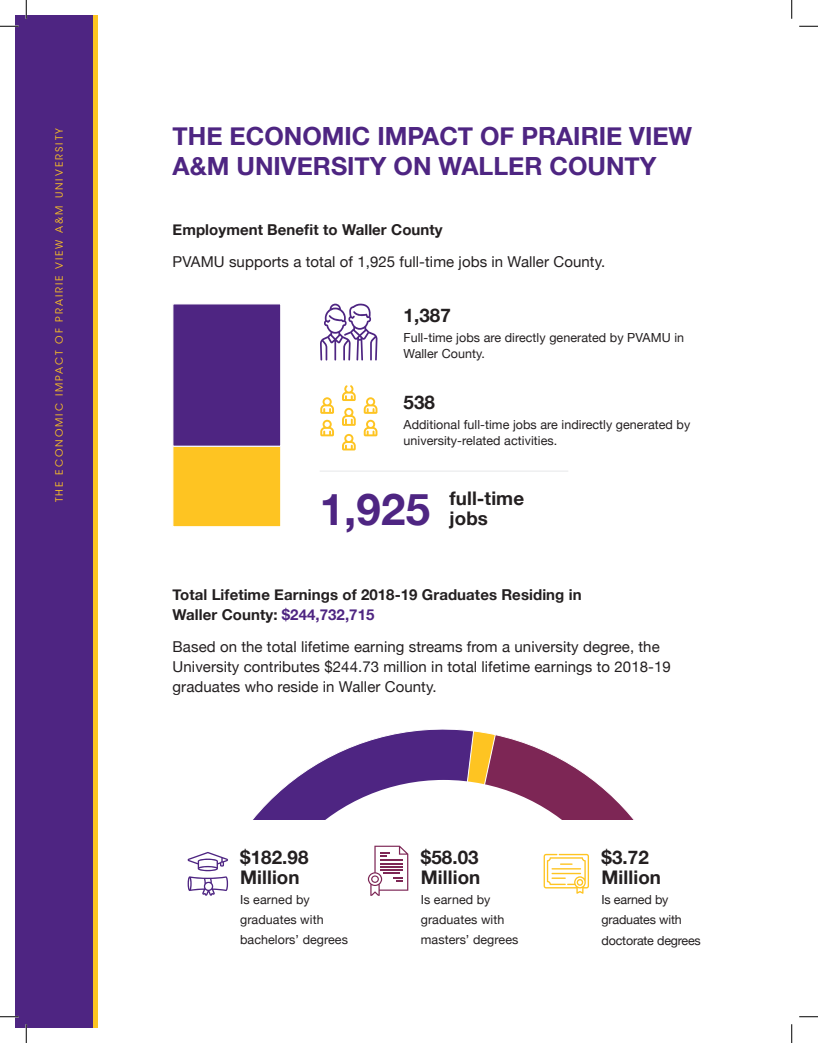
<style>
.page{position:relative;width:818px;height:1043px;background:#fff}
.page>*{position:absolute;margin:0;border:0;box-sizing:border-box;transform-origin:0 0}
.t1{font:700 43.75px "Helvetica Neue";color:#4e2582}
.t2{font:700 25px/30px "Helvetica Neue";color:#4e2582}
.t3{font:700 18.75px/20px "Helvetica Neue";letter-spacing:.005em;color:#231f20}
.t4{font:15px/20px "Helvetica Neue";letter-spacing:.005em;color:#231f20}
.t5{font:700 15px/20px "Helvetica Neue";letter-spacing:.005em;color:#231f20}
.t6{font:12.5px/20px "Helvetica Neue";letter-spacing:.005em;color:#231f20}
.t7{font:12.5px/20px "Helvetica Neue";letter-spacing:-.015em;color:#231f20}
.t8{font:10px "ITC Avant Garde Std";letter-spacing:.2em;color:#fec422}
.s1{color:#4e2582}
</style>
<div class="page">
<svg style="left:294px;top:729px;width:298px;height:51px"></svg>
<svg style="left:253px;top:780px;width:381px;height:40px"></svg>
<div style="left:172px;top:446px;width:109px;height:81px;background:#fec422;border:1px solid #fff"></div>
<div style="left:172px;top:304px;width:109px;height:142px;background:#4e2582;border:1px solid #fff"></div>
<hr style="left:320px;top:470px;width:248px;height:1px;background:#e6e7e9">
<div style="left:29px;top:15px;width:69px;height:1013px;background:linear-gradient(to bottom,#fec422,#fec422)"></div>
<div style="left:15px;top:15px;width:77px;height:1013px;background:#4e2582"></div>
<svg style="left:342px;top:408px;width:14px;height:18px"></svg>
<svg style="left:342px;top:385px;width:14px;height:16px"></svg>
<svg style="left:364px;top:397px;width:13px;height:17px"></svg>
<svg style="left:320px;top:397px;width:14px;height:17px"></svg>
<svg style="left:364px;top:420px;width:13px;height:16px"></svg>
<svg style="left:320px;top:420px;width:14px;height:16px"></svg>
<svg style="left:342px;top:434px;width:14px;height:16px"></svg>
<svg style="left:320px;top:303px;width:57px;height:57px"></svg>
<svg style="left:368px;top:845px;width:40px;height:50px"></svg>
<svg style="left:187px;top:852px;width:41px;height:43px"></svg>
<svg style="left:543px;top:853px;width:46px;height:41px"></svg>
<svg style="left:0;top:25px;width:19px;height:2px"></svg>
<svg style="left:799px;top:25px;width:19px;height:2px"></svg>
<svg style="left:0;top:1016px;width:19px;height:1px"></svg>
<svg style="left:799px;top:1016px;width:19px;height:1px"></svg>
<svg style="left:25px;top:0;width:2px;height:19px"></svg>
<svg style="left:25px;top:1024px;width:2px;height:18px"></svg>
<svg style="left:791px;top:0;width:1px;height:19px"></svg>
<svg style="left:791px;top:1024px;width:1px;height:18px"></svg>
<p class="t8" style="left:53px;top:502px;width:376px;rotate:-90deg">THE ECONOMIC IMPACT OF PRAIRIE VIEW A&amp;M UNIVERSITY</p>
<h2 class="t2" style="left:172px;top:122px;width:521px">THE ECONOMIC IMPACT OF PRAIRIE VIEW<br>A&amp;M UNIVERSITY ON WALLER COUNTY</h2>
<p class="t5" style="left:172px;top:220px;width:271px">Employment Benefit to Waller County</p>
<p class="t4" style="left:172px;top:252px;width:434px">PVAMU supports a total of 1,925 full-time jobs in Waller County.</p>
<p class="t3" style="left:403px;top:306px;width:49px">1,387</p>
<p class="t6" style="left:403px;top:330px;width:282px;line-height:16.2px">Full-time jobs are directly generated by PVAMU in<br>Waller County.</p>
<p class="t3" style="left:403px;top:392px;width:33px">538</p>
<p class="t6" style="left:403px;top:417px;width:288px;line-height:16.2px">Additional full-time jobs are indirectly generated by university-related activities.</p>
<h1 class="t1" style="left:320px;top:474px;width:112px">1,925</h1>
<p class="t3" style="left:449px;top:489px;width:76px">full-time jobs</p>
<p class="t5" style="left:172px;top:585px;width:410px">Total Lifetime Earnings of 2018-19 Graduates Residing in<br>Waller County: <span class="s1">$244,732,715</span></p>
<p class="t4" style="left:172px;top:637px;width:499px">Based on the total lifetime earning streams from a university degree, the<br>University contributes $244.73 million in total lifetime earnings to 2018-19 graduates who reside in Waller County.</p>
<p class="t3" style="left:240px;top:847px;width:70px">$182.98<br>Million</p>
<p class="t6" style="left:240px;top:890px;width:109px">Is earned by graduates with bachelors’ degrees</p>
<p class="t3" style="left:421px;top:847px;width:61px">$58.03<br>Million</p>
<p class="t6" style="left:421px;top:890px;width:99px">Is earned by graduates with masters’ degrees</p>
<p class="t3" style="left:601px;top:847px;width:61px">$3.72<br>Million</p>
<p class="t7" style="left:601px;top:890px;width:82px">Is earned by graduates with</p>
<p class="t7" style="left:601px;top:931px;width:101px">doctorate degrees</p>
</div>
